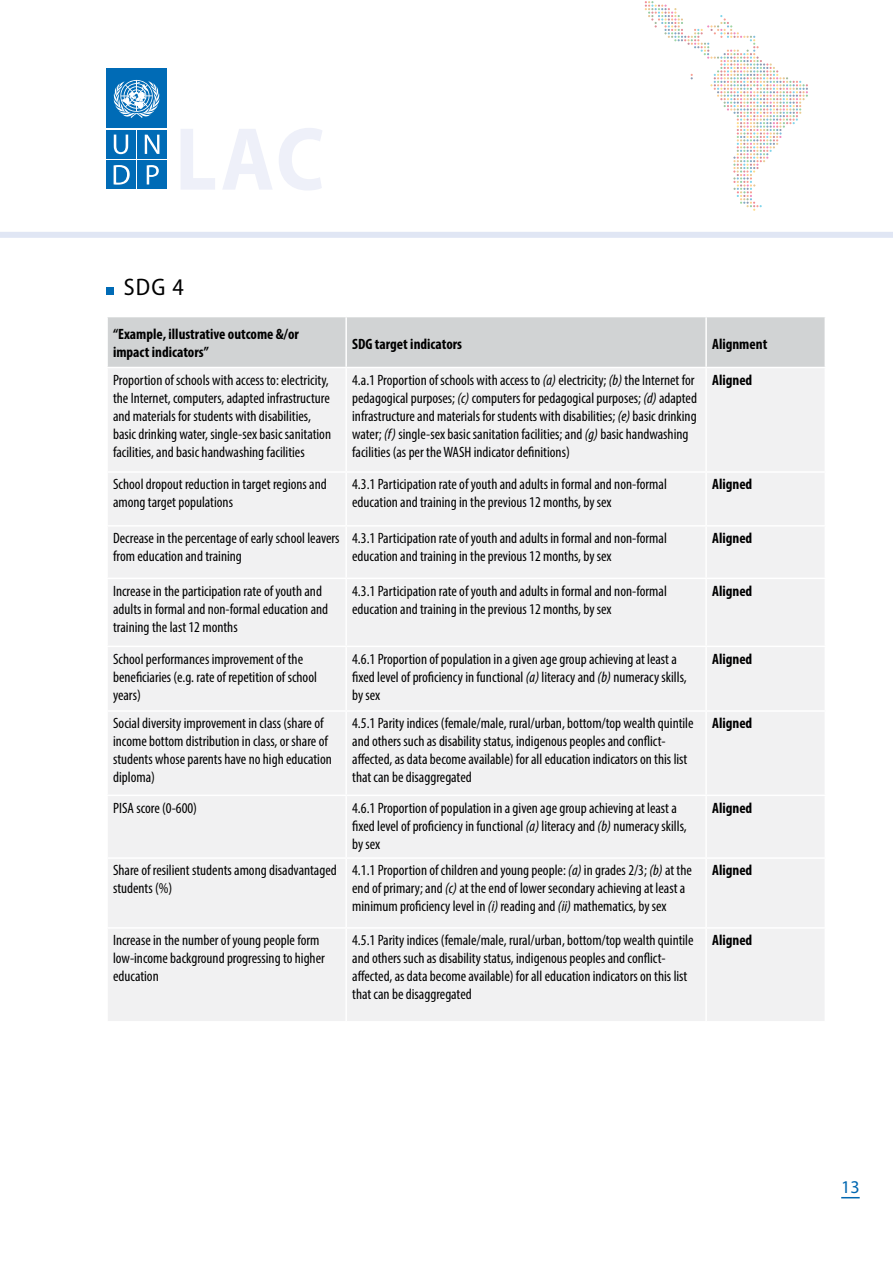
<style>
.page{position:relative;width:893px;height:1263px;background:#fff}
.page>*{position:absolute;margin:0;border:0;box-sizing:border-box;transform-origin:0 0}
.t1{font:semi-condensed 24px "Myriad Pro";color:#000}
.t2{font:18px "Myriad Pro";color:#0067b1}
.t3{font:condensed 15px/18px "Myriad Pro";color:#000}
.t4{font:700 condensed 15px/18px "Myriad Pro";color:#000}
.s1{font-style:italic}
</style>
<div class="page">
<svg style="left:841px;top:1197px;width:19px;height:1px"></svg>
<svg style="left:645px;top:1px;width:163px;height:210px"></svg>
<div style="left:106px;top:130px;width:30px;height:29px;background:#006bb6"></div>
<svg style="left:114px;top:135px;width:14px;height:19px"></svg>
<div style="left:137px;top:130px;width:30px;height:29px;background:#006bb6"></div>
<svg style="left:145px;top:135px;width:14px;height:19px"></svg>
<div style="left:137px;top:160px;width:30px;height:29px;background:#006bb6"></div>
<svg style="left:147px;top:165px;width:12px;height:19px"></svg>
<div style="left:106px;top:160px;width:30px;height:29px;background:#006bb6"></div>
<svg style="left:114px;top:165px;width:16px;height:20px"></svg>
<div style="left:106px;top:68px;width:61px;height:60px;background:#006bb6"></div>
<svg style="left:114px;top:80px;width:46px;height:38px"></svg>
<div style="left:0;top:232px;width:893px;height:6px;background:#e0e6f4"></div>
<div style="left:108px;top:317px;width:717px;height:50px;background:#d1d3d4"></div>
<div style="left:108px;top:368px;width:716px;height:653px;background:#f1f1f2"></div>
<hr style="left:345px;top:317px;width:2px;height:50px;background:#fff">
<hr style="left:705px;top:317px;width:2px;height:50px;background:#fff">
<hr style="left:345px;top:368px;width:2px;height:103px;background:#fff">
<hr style="left:705px;top:368px;width:2px;height:103px;background:#fff">
<hr style="left:106px;top:471px;width:240px;height:2px;background:#fff">
<hr style="left:346px;top:471px;width:360px;height:2px;background:#fff">
<hr style="left:345px;top:473px;width:2px;height:52px;background:#fff">
<hr style="left:706px;top:471px;width:120px;height:2px;background:#fff">
<hr style="left:705px;top:473px;width:2px;height:52px;background:#fff">
<hr style="left:106px;top:525px;width:240px;height:2px;background:#fff">
<hr style="left:346px;top:525px;width:360px;height:2px;background:#fff">
<hr style="left:345px;top:527px;width:2px;height:51px;background:#fff">
<hr style="left:706px;top:525px;width:120px;height:2px;background:#fff">
<hr style="left:705px;top:527px;width:2px;height:51px;background:#fff">
<hr style="left:106px;top:578px;width:240px;height:1px;background:#fff">
<hr style="left:346px;top:578px;width:360px;height:1px;background:#fff">
<hr style="left:345px;top:579px;width:2px;height:67px;background:#fff">
<hr style="left:706px;top:578px;width:120px;height:1px;background:#fff">
<hr style="left:705px;top:579px;width:2px;height:67px;background:#fff">
<hr style="left:106px;top:646px;width:240px;height:1px;background:#fff">
<hr style="left:346px;top:646px;width:360px;height:1px;background:#fff">
<hr style="left:345px;top:647px;width:2px;height:63px;background:#fff">
<hr style="left:706px;top:646px;width:120px;height:1px;background:#fff">
<hr style="left:705px;top:647px;width:2px;height:63px;background:#fff">
<hr style="left:106px;top:710px;width:240px;height:2px;background:#fff">
<hr style="left:346px;top:710px;width:360px;height:2px;background:#fff">
<hr style="left:345px;top:712px;width:2px;height:83px;background:#fff">
<hr style="left:706px;top:710px;width:120px;height:2px;background:#fff">
<hr style="left:705px;top:712px;width:2px;height:83px;background:#fff">
<hr style="left:106px;top:795px;width:240px;height:1px;background:#fff">
<hr style="left:346px;top:795px;width:360px;height:1px;background:#fff">
<hr style="left:345px;top:796px;width:2px;height:61px;background:#fff">
<hr style="left:706px;top:795px;width:120px;height:1px;background:#fff">
<hr style="left:705px;top:796px;width:2px;height:61px;background:#fff">
<hr style="left:106px;top:857px;width:240px;height:2px;background:#fff">
<hr style="left:346px;top:857px;width:360px;height:2px;background:#fff">
<hr style="left:345px;top:859px;width:2px;height:68px;background:#fff">
<hr style="left:706px;top:857px;width:120px;height:2px;background:#fff">
<hr style="left:705px;top:859px;width:2px;height:68px;background:#fff">
<hr style="left:106px;top:927px;width:240px;height:2px;background:#fff">
<hr style="left:346px;top:927px;width:360px;height:2px;background:#fff">
<hr style="left:345px;top:929px;width:2px;height:92px;background:#fff">
<hr style="left:706px;top:927px;width:120px;height:2px;background:#fff">
<hr style="left:705px;top:929px;width:2px;height:92px;background:#fff">
<div style="left:107px;top:287px;width:7px;height:8px;background:#006bb6"></div>
<h1 class="t1" style="left:124px;top:272px;width:62px">SDG 4</h1>
<p class="t4" style="left:113px;top:324px;width:187px">“Example, illustrative outcome &amp;/or impact indicators”</p>
<p class="t4" style="left:352px;top:335px;width:111px">SDG target indicators</p>
<p class="t4" style="left:712px;top:335px;width:57px">Alignment</p>
<p class="t3" style="left:113px;top:371px;width:220px">Proportion of schools with access to: electricity, the Internet, computers, adapted infrastructure and materials for students with disabilities, basic drinking water, single-sex basic sanitation facilities, and basic handwashing facilities</p>
<p class="t3" style="left:352px;top:371px;width:346px">4.a.1 Proportion of schools with access to <span class="s1">(a)</span> electricity; <span class="s1">(b)</span> the Internet for pedagogical purposes; <span class="s1">(c)</span> computers for pedagogical purposes; <span class="s1">(d)</span> adapted infrastructure and materials for students with disabilities; <span class="s1">(e)</span> basic drinking water; <span class="s1">(f)</span> single-sex basic sanitation facilities; and <span class="s1">(g)</span> basic handwashing facilities (as per the WASH indicator definitions)</p>
<p class="t4" style="left:712px;top:371px;width:42px">Aligned</p>
<p class="t3" style="left:113px;top:475px;width:215px">School dropout reduction in target regions and among target populations</p>
<p class="t3" style="left:352px;top:475px;width:316px">4.3.1 Participation rate of youth and adults in formal and non-formal education and training in the previous 12 months, by sex</p>
<p class="t4" style="left:712px;top:475px;width:42px">Aligned</p>
<p class="t3" style="left:113px;top:529px;width:228px">Decrease in the percentage of early school leavers from education and training</p>
<p class="t3" style="left:352px;top:529px;width:316px">4.3.1 Participation rate of youth and adults in formal and non-formal education and training in the previous 12 months, by sex</p>
<p class="t4" style="left:712px;top:529px;width:42px">Aligned</p>
<p class="t3" style="left:113px;top:581px;width:217px">Increase in the participation rate of youth and adults in formal and non-formal education and training the last 12 months</p>
<p class="t3" style="left:352px;top:581px;width:316px">4.3.1 Participation rate of youth and adults in formal and non-formal education and training in the previous 12 months, by sex</p>
<p class="t4" style="left:712px;top:581px;width:42px">Aligned</p>
<p class="t3" style="left:113px;top:649px;width:205px">School performances improvement of the beneficiaries (e.g. rate of repetition of school years)</p>
<p class="t3" style="left:352px;top:649px;width:336px">4.6.1 Proportion of population in a given age group achieving at least a fixed level of proficiency in functional <span class="s1">(a)</span> literacy and <span class="s1">(b)</span> numeracy skills, by sex</p>
<p class="t4" style="left:712px;top:649px;width:42px">Aligned</p>
<p class="t3" style="left:113px;top:714px;width:220px">Social diversity improvement in class (share of income bottom distribution in class, or share of students whose parents have no high education diploma)</p>
<p class="t3" style="left:352px;top:714px;width:343px">4.5.1 Parity indices (female/male, rural/urban, bottom/top wealth quintile and others such as disability status, indigenous peoples and conflict&shy;affected, as data become available) for all education indicators on this list that can be disaggregated</p>
<p class="t4" style="left:712px;top:714px;width:42px">Aligned</p>
<p class="t3" style="left:113px;top:798px;width:85px">PISA score (0-600)</p>
<p class="t3" style="left:352px;top:798px;width:336px">4.6.1 Proportion of population in a given age group achieving at least a fixed level of proficiency in functional <span class="s1">(a)</span> literacy and <span class="s1">(b)</span> numeracy skills, by sex</p>
<p class="t4" style="left:712px;top:798px;width:42px">Aligned</p>
<p class="t3" style="left:113px;top:861px;width:225px">Share of resilient students among disadvantaged students (%)</p>
<p class="t3" style="left:352px;top:861px;width:341px">4.1.1 Proportion of children and young people: <span class="s1">(a)</span> in grades 2/3; <span class="s1">(b)</span> at the end of primary; and <span class="s1">(c)</span> at the end of lower secondary achieving at least a minimum proficiency level in <span class="s1">(i)</span> reading and <span class="s1">(ii)</span> mathematics, by sex</p>
<p class="t4" style="left:712px;top:861px;width:42px">Aligned</p>
<p class="t3" style="left:113px;top:931px;width:213px">Increase in the number of young people form low-income background progressing to higher education</p>
<p class="t3" style="left:352px;top:931px;width:343px">4.5.1 Parity indices (female/male, rural/urban, bottom/top wealth quintile and others such as disability status, indigenous peoples and conflict&shy;affected, as data become available) for all education indicators on this list that can be disaggregated</p>
<p class="t4" style="left:712px;top:931px;width:42px">Aligned</p>
<p class="t2" style="left:841px;top:1176px;width:20px">13</p>
</div>
